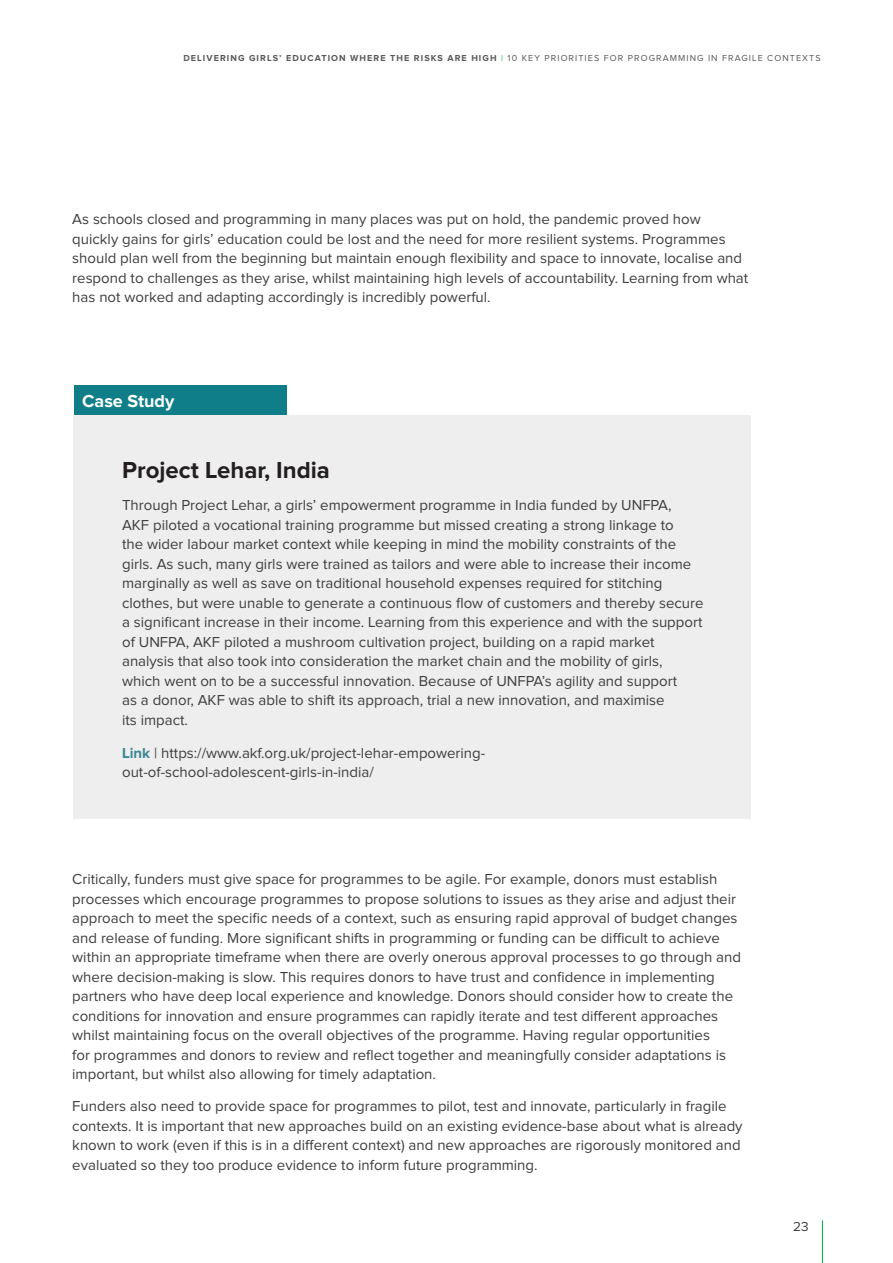
<style>
.page{position:relative;width:893px;height:1263px;background:#fff}
.page>*{position:absolute;margin:0;border:0;box-sizing:border-box;transform-origin:0 0}
.t1{font:700 24px "Proxima Nova";color:#231f20}
.t2{font:700 18px "Proxima Nova";color:#fff}
.t3{font:15px/19.5px "Proxima Nova";color:#3e3e3f}
.t4{font:13.5px "Proxima Nova";color:#3e3e3f}
.t5{font:9px "Proxima Nova";letter-spacing:.12em;color:#57585a}
.s1{font-weight:700}
.s2{color:#00b140}
.s3{font-weight:700;color:#3a8793}
</style>
<div class="page">
<hr style="left:822px;top:1220px;width:1px;height:43px;background:#00b140">
<div style="left:74px;top:385px;width:212px;height:30px;background:#0f7e89"></div>
<div style="left:74px;top:415px;width:677px;height:403px;background:#eeeeef"></div>
<p class="t5" style="left:183px;top:54px;width:639px"><span class="s1">DELIVERING GIRLS’ EDUCATION WHERE THE RISKS ARE HIGH</span> <span class="s2">|</span> 10 KEY PRIORITIES FOR PROGRAMMING IN FRAGILE CONTEXTS</p>
<p class="t3" style="left:72px;top:210px;width:677px">As schools closed and programming in many places was put on hold, the pandemic proved how quickly gains for girls’ education could be lost and the need for more resilient systems. Programmes should plan well from the beginning but maintain enough flexibility and space to innovate, localise and respond to challenges as they arise, whilst maintaining high levels of accountability. Learning from what has not worked and adapting accordingly is incredibly powerful.</p>
<p class="t2" style="left:82px;top:393px;width:94px">Case Study</p>
<h1 class="t1" style="left:122px;top:459px;width:209px">Project Lehar, India</h1>
<p class="t3" style="left:122px;top:496px;width:583px">Through Project Lehar, a girls’ empowerment programme in India funded by UNFPA,<br>AKF piloted a vocational training programme but missed creating a strong linkage to<br>the wider labour market context while keeping in mind the mobility constraints of the girls. As such, many girls were trained as tailors and were able to increase their income marginally as well as save on traditional household expenses required for stitching clothes, but were unable to generate a continuous flow of customers and thereby secure a significant increase in their income. Learning from this experience and with the support of UNFPA, AKF piloted a mushroom cultivation project, building on a rapid market analysis that also took into consideration the market chain and the mobility of girls, which went on to be a successful innovation. Because of UNFPA’s agility and support<br>as a donor, AKF was able to shift its approach, trial a new innovation, and maximise<br>its impact.</p>
<p class="t3" style="left:122px;top:743px;width:365px"><span class="s3">Link</span> | https://www.akf.org.uk/project-lehar-empowering&shy;out-of-school-adolescent-girls-in-india/</p>
<p class="t3" style="left:72px;top:870px;width:670px">Critically, funders must give space for programmes to be agile. For example, donors must establish processes which encourage programmes to propose solutions to issues as they arise and adjust their approach to meet the specific needs of a context, such as ensuring rapid approval of budget changes and release of funding. More significant shifts in programming or funding can be difficult to achieve within an appropriate timeframe when there are overly onerous approval processes to go through and where decision-making is slow. This requires donors to have trust and confidence in implementing partners who have deep local experience and knowledge. Donors should consider how to create the conditions for innovation and ensure programmes can rapidly iterate and test different approaches whilst maintaining focus on the overall objectives of the programme. Having regular opportunities<br>for programmes and donors to review and reflect together and meaningfully consider adaptations is important, but whilst also allowing for timely adaptation.</p>
<p class="t3" style="left:72px;top:1097px;width:672px">Funders also need to provide space for programmes to pilot, test and innovate, particularly in fragile contexts. It is important that new approaches build on an existing evidence-base about what is already known to work (even if this is in a different context) and new approaches are rigorously monitored and evaluated so they too produce evidence to inform future programming.</p>
<p class="t4" style="left:793px;top:1220px;width:17px">23</p>
</div>
